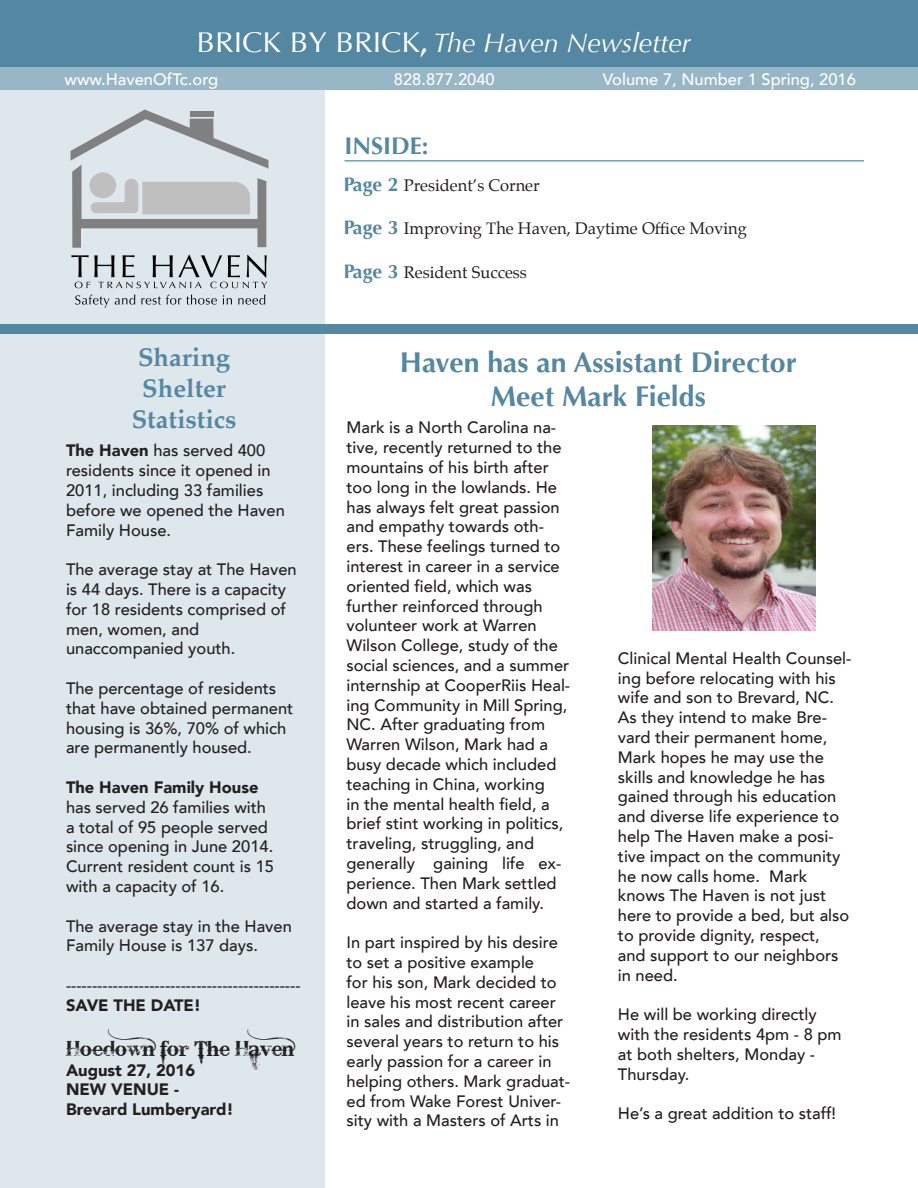
<style>
.page{position:relative;width:918px;height:1188px;background:#fff}
.page>*{position:absolute;margin:0;border:0;box-sizing:border-box;transform-origin:0 0}
.t1{font:700 28.5px/34.2px "Optima";color:#5487a1;text-align:center}
.t2{font:italic 27px "Optima";color:#fff}
.t3{font:700 25.5px/30.6px "Palatino";color:#5487a1;text-align:center}
.t4{font:700 24px "Optima";color:#5487a1}
.t5{font:21px "Bleeding Cowboys";color:#241f1f}
.t6{font:500 16.5px/19.8px "Avenir LT";color:#241f1f}
.t7{font:16.5px "Palatino";color:#241f1f}
.t8{font:900 16.5px/19.8px "Avenir LT";color:#241f1f}
.t9{font:500 16.5px "Avenir LT";color:#fff}
.s1{font-style:normal;font-size:28.5px}
.s2{font-weight:700;font-style:normal}
.s3{font-weight:900}
.s4{font-family:"Optima";font-weight:700;font-size:19.5px;color:#5487a1}
</style>
<div class="page">
<div style="left:0;top:90px;width:325px;height:1098px;background:#dde7ec"></div>
<div style="left:0;top:324px;width:918px;height:9px;background:#5487a1"></div>
<div style="left:0;top:0;width:918px;height:67px;background:#5487a1"></div>
<svg style="left:70px;top:110px;width:198px;height:138px"></svg>
<svg style="left:71px;top:255px;width:196px;height:33px"></svg>
<svg style="left:75px;top:295px;width:60px;height:13px"></svg>
<svg style="left:141px;top:295px;width:76px;height:10px"></svg>
<svg style="left:223px;top:295px;width:9px;height:9px"></svg>
<svg style="left:238px;top:295px;width:27px;height:10px"></svg>
<hr style="left:344px;top:160px;width:520px;height:2px;background:#5487a1">
<div style="left:0;top:67px;width:918px;height:23px;background:#98b7c6"></div>
<img style="left:652px;top:426px;width:164px;height:205px">
<h2 class="t2" style="left:197px;top:27px;width:496px"><span class="s1">BRICK BY BRICK</span><span class="s2">,</span> The Haven Newsletter</h2>
<p class="t9" style="left:64px;top:70px;width:155px">www.HavenOfTc.org</p>
<p class="t9" style="left:394px;top:70px;width:102px">828.877.2040</p>
<p class="t9" style="left:603px;top:70px;width:255px">Volume 7, Number 1 Spring, 2016</p>
<h3 class="t4" style="left:344px;top:132px;width:85px">INSIDE:</h3>
<h3 class="t3" style="left:132px;top:342px;width:106px">Sharing<br>Shelter<br>Statistics</h3>
<p class="t6" style="left:66px;top:441px;width:220px"><span class="s3">The Haven</span> has served 400 residents since it opened in<br>2011, including 33 families before we opened the Haven<br>Family House.</p>
<p class="t6" style="left:66px;top:560px;width:232px">The average stay at The Haven is 44 days. There is a capacity for 18 residents comprised of men, women, and unaccompanied youth.</p>
<p class="t6" style="left:66px;top:679px;width:229px">The percentage of residents that have obtained permanent housing is 36%, 70% of which are permanently housed.</p>
<p class="t8" style="left:66px;top:777px;width:194px">The Haven Family House</p>
<p class="t6" style="left:66px;top:798px;width:210px">has served 26 families with a total of 95 people served since opening in June 2014.<br>Current resident count is 15 with a capacity of 16.</p>
<p class="t6" style="left:66px;top:916px;width:227px">The average stay in the Haven<br>Family House is 137 days.</p>
<p class="t6" style="left:66px;top:976px;width:236px">---------------------------------------------</p>
<p class="t8" style="left:66px;top:995px;width:137px">SAVE THE DATE!</p>
<p class="t5" style="left:66px;top:1036px;width:265px">Hoedownfor The Haven</p>
<p class="t8" style="left:66px;top:1060px;width:169px">August 27, 2016<br>NEW VENUE -<br>Brevard Lumberyard!</p>
<p class="t7" style="left:344px;top:172px;width:197px"><span class="s4">Page 2</span> President’s Corner</p>
<p class="t7" style="left:344px;top:215px;width:405px"><span class="s4">Page 3</span> Improving The Haven, Daytime Office Moving</p>
<p class="t7" style="left:344px;top:258px;width:184px"><span class="s4">Page 3</span> Resident Success</p>
<h1 class="t1" style="left:400px;top:345px;width:398px">Haven has an Assistant Director<br>Meet Mark Fields</h1>
<p class="t6" style="left:346px;top:418px;width:225px">Mark is a North Carolina na&shy;tive, recently returned to the mountains of his birth after too long in the lowlands. He has always felt great passion and empathy towards oth&shy;ers. These feelings turned to interest in career in a service oriented field, which was further reinforced through volunteer work at Warren<br>Wilson College, study of the social sciences, and a summer internship at CooperRiis Heal&shy;ing Community in Mill Spring,<br>NC. After graduating from<br>Warren Wilson, Mark had a busy decade which included teaching in China, working<br>in the mental health field, a brief stint working in politics, traveling, struggling, and generally gaining life ex&shy;perience. Then Mark settled down and started a family.</p>
<p class="t6" style="left:346px;top:933px;width:225px">In part inspired by his desire to set a positive example<br>for his son, Mark decided to leave his most recent career in sales and distribution after several years to return to his early passion for a career in helping others. Mark graduat&shy;ed from Wake Forest Univer&shy;sity with a Masters of Arts in</p>
<p class="t6" style="left:618px;top:649px;width:235px">Clinical Mental Health Counsel&shy;ing before relocating with his wife and son to Brevard, NC.<br>As they intend to make Bre&shy;vard their permanent home,<br>Mark hopes he may use the skills and knowledge he has gained through his education and diverse life experience to help The Haven make a posi&shy;tive impact on the community he now calls home. Mark knows The Haven is not just here to provide a bed, but also to provide dignity, respect, and support to our neighbors in need.</p>
<p class="t6" style="left:618px;top:1005px;width:225px">He will be working directly with the residents 4pm - 8 pm at both shelters, Monday -<br>Thursday.</p>
<p class="t6" style="left:618px;top:1104px;width:220px">He’s a great addition to staff!</p>
</div>
